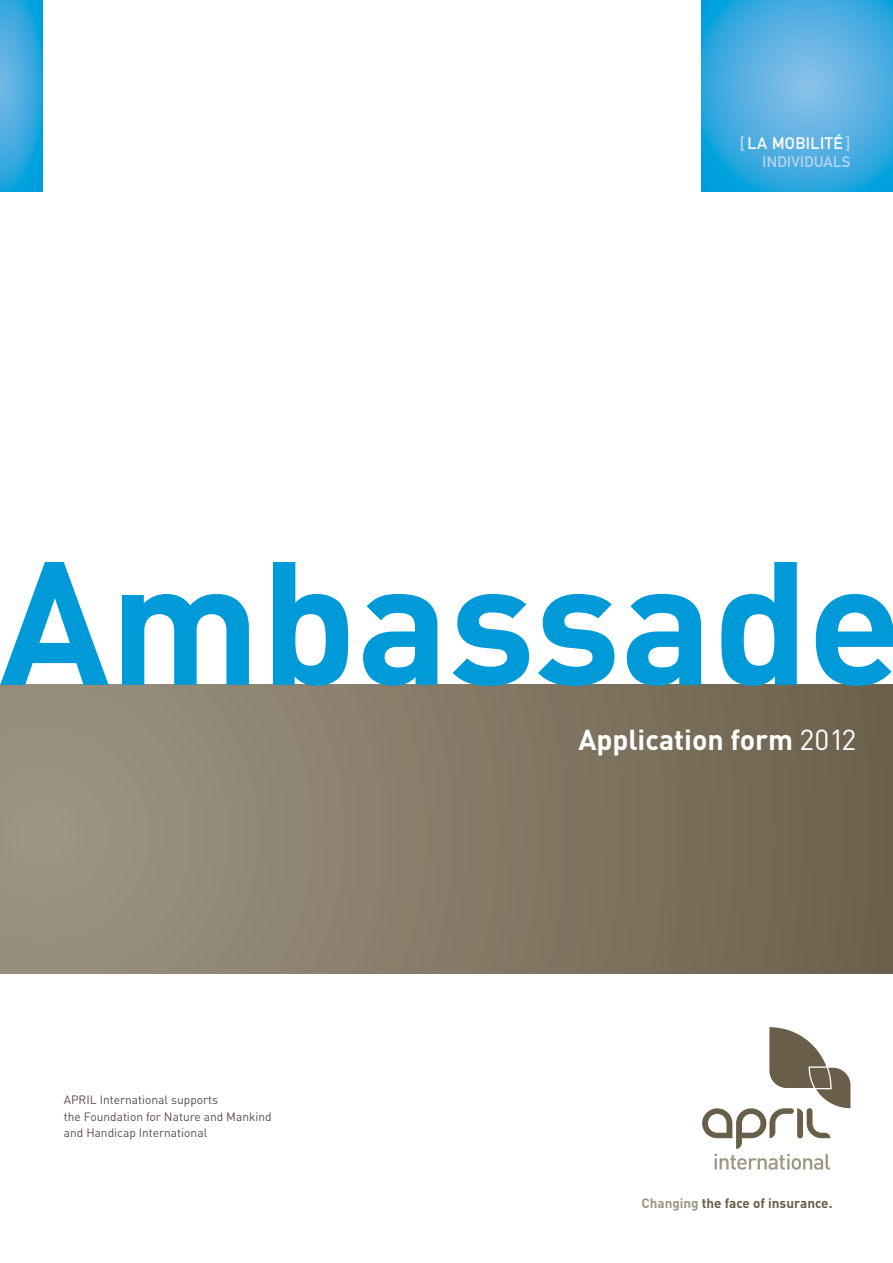
<style>
.page{position:relative;width:893px;height:1263px;background:#fff}
.page>*{position:absolute;margin:0;border:0;box-sizing:border-box;transform-origin:0 0}
.t1{font:700 172.5px "DIN";color:#009ad9}
.t2{font:700 28.5px "DIN";color:#fff}
.t3{font:16.5px "DIN Mittelschrift";letter-spacing:.025em;color:#fff}
.t4{font:15px "DIN Mittelschrift";letter-spacing:.025em;color:#b9d6f0}
.t5{font:700 13.5px "DIN";color:#695e49}
.t6{font:12px/16.5px "DIN";color:#594f4a}
.s1{font-size:18px;color:#bad8f2}
.s2{font-size:18px;color:#b9d6f0}
.s3{font-weight:400}
.s4{color:#9e9583}
</style>
<div class="page">
<div style="left:0;top:685px;width:893px;height:289px;background:linear-gradient(to right,#9e9583,#6c614c)"></div>
<svg style="left:702px;top:0;width:191px;height:191px;background:#49ade1"></svg>
<svg style="left:0;top:0;width:43px;height:191px;background:#34a9df"></svg>
<svg style="left:702px;top:1027px;width:148px;height:143px"></svg>
<h3 class="t3" style="left:740px;top:137px;width:112px"><span class="s1">[</span> LA MOBILITÉ <span class="s2">]</span></h3>
<p class="t4" style="left:762px;top:156px;width:89px">INDIVIDUALS</p>
<h1 class="t1" style="left:-1px;top:562px;width:904px">Ambassade</h1>
<p class="t6" style="left:64px;top:1093px;width:210px">APRIL International supports<br>the Foundation for Nature and Mankind and Handicap International</p>
<h2 class="t2" style="left:578px;top:730px;width:279px">Application form <span class="s3">2012</span></h2>
<p class="t5" style="left:641px;top:1198px;width:193px"><span class="s4">Changing</span> the face of insurance.</p>
</div>
